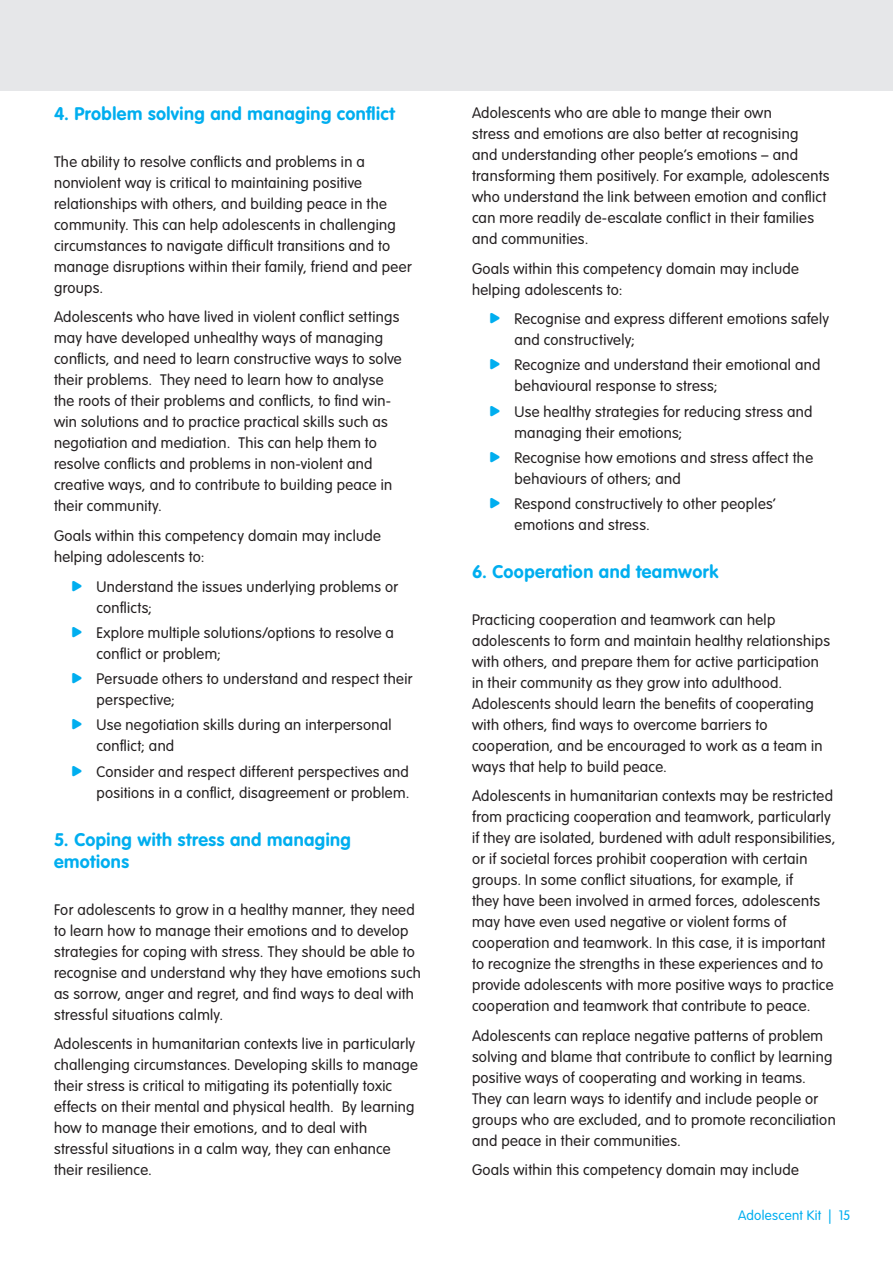
<style>
.page{position:relative;width:893px;height:1263px;background:#fff}
.page>*{position:absolute;margin:0;border:0;box-sizing:border-box;transform-origin:0 0}
.Subheading{font:700 18px/22.5px "VAG Rounded Std";letter-spacing:.025em;color:#00aeef}
.Paragraph_Text{font:300 15px/21px "VAG Rounded Std";letter-spacing:.02em;color:#231f20}
.t1{font:300 13.5px "VAG Rounded Std";letter-spacing:.025em;color:#00aeef}
.s1{color:#00aeef}
</style>
<div class="page">
<div style="left:0;top:0;width:893px;height:91px;background:#e6e7e9"></div>
<p class="Subheading" style="left:54px;top:103px;width:342px">4. Problem solving and managing conflict</p>
<p class="Paragraph_Text" style="left:54px;top:152px;width:359px">The ability to resolve conflicts and problems in a nonviolent way is critical to maintaining positive relationships with others, and building peace in the community. This can help adolescents in challenging circumstances to navigate difficult transitions and to manage disruptions within their family, friend and peer groups.</p>
<p class="Paragraph_Text" style="left:54px;top:307px;width:349px">Adolescents who have lived in violent conflict settings may have developed unhealthy ways of managing conflicts, and need to learn constructive ways to solve their problems. They need to learn how to analyse the roots of their problems and conflicts, to find win&shy;win solutions and to practice practical skills such as negotiation and mediation. This can help them to resolve conflicts and problems in non-violent and creative ways, and to contribute to building peace in their community.</p>
<p class="Paragraph_Text" style="left:54px;top:526px;width:328px">Goals within this competency domain may include helping adolescents to:</p>
<p class="Paragraph_Text" style="left:97px;top:576px;width:303px;text-indent:-26px"><span class="s1">•</span> Understand the issues underlying problems or conflicts;</p>
<p class="Paragraph_Text" style="left:97px;top:622px;width:299px;text-indent:-26px"><span class="s1">•</span> Explore multiple solutions/options to resolve a conflict or problem;</p>
<p class="Paragraph_Text" style="left:97px;top:669px;width:317px;text-indent:-26px"><span class="s1">•</span> Persuade others to understand and respect their perspective;</p>
<p class="Paragraph_Text" style="left:97px;top:715px;width:297px;text-indent:-26px"><span class="s1">•</span> Use negotiation skills during an interpersonal conflict; and</p>
<p class="Paragraph_Text" style="left:71px;top:761px;width:340px;text-align:right"><span class="s1">•</span> Consider and respect different perspectives and positions in a conflict, disagreement or problem.</p>
<p class="Subheading" style="left:54px;top:829px;width:298px">5. Coping with stress and managing emotions</p>
<p class="Paragraph_Text" style="left:54px;top:899px;width:368px">For adolescents to grow in a healthy manner, they need to learn how to manage their emotions and to develop strategies for coping with stress. They should be able to recognise and understand why they have emotions such as sorrow, anger and regret, and find ways to deal with stressful situations calmly.</p>
<p class="Paragraph_Text" style="left:54px;top:1034px;width:365px">Adolescents in humanitarian contexts live in particularly challenging circumstances. Developing skills to manage their stress is critical to mitigating its potentially toxic effects on their mental and physical health. By learning how to manage their emotions, and to deal with stressful situations in a calm way, they can enhance their resilience.</p>
<p class="Paragraph_Text" style="left:472px;top:103px;width:359px">Adolescents who are able to mange their own<br>stress and emotions are also better at recognising<br>and understanding other people’s emotions – and transforming them positively. For example, adolescents who understand the link between emotion and conflict can more readily de-escalate conflict in their families and communities.</p>
<p class="Paragraph_Text" style="left:472px;top:258px;width:328px">Goals within this competency domain may include helping adolescents to:</p>
<p class="Paragraph_Text" style="left:514px;top:309px;width:316px;text-indent:-26px"><span class="s1">•</span> Recognise and express different emotions safely and constructively;</p>
<p class="Paragraph_Text" style="left:514px;top:355px;width:307px;text-indent:-26px"><span class="s1">•</span> Recognize and understand their emotional and behavioural response to stress;</p>
<p class="Paragraph_Text" style="left:514px;top:401px;width:299px;text-indent:-26px"><span class="s1">•</span> Use healthy strategies for reducing stress and managing their emotions;</p>
<p class="Paragraph_Text" style="left:514px;top:448px;width:300px;text-indent:-26px"><span class="s1">•</span> Recognise how emotions and stress affect the behaviours of others; and</p>
<p class="Paragraph_Text" style="left:514px;top:494px;width:263px;text-indent:-26px"><span class="s1">•</span> Respond constructively to other peoples’ emotions and stress.</p>
<p class="Subheading" style="left:472px;top:561px;width:248px">6. Cooperation and teamwork</p>
<p class="Paragraph_Text" style="left:472px;top:609px;width:359px">Practicing cooperation and teamwork can help adolescents to form and maintain healthy relationships with others, and prepare them for active participation in their community as they grow into adulthood.<br>Adolescents should learn the benefits of cooperating with others, find ways to overcome barriers to cooperation, and be encouraged to work as a team in ways that help to build peace.</p>
<p class="Paragraph_Text" style="left:472px;top:786px;width:365px">Adolescents in humanitarian contexts may be restricted from practicing cooperation and teamwork, particularly if they are isolated, burdened with adult responsibilities, or if societal forces prohibit cooperation with certain groups. In some conflict situations, for example, if<br>they have been involved in armed forces, adolescents may have even used negative or violent forms of cooperation and teamwork. In this case, it is important to recognize the strengths in these experiences and to provide adolescents with more positive ways to practice cooperation and teamwork that contribute to peace.</p>
<p class="Paragraph_Text" style="left:472px;top:1025px;width:365px">Adolescents can replace negative patterns of problem solving and blame that contribute to conflict by learning positive ways of cooperating and working in teams.<br>They can learn ways to identify and include people or groups who are excluded, and to promote reconciliation and peace in their communities.</p>
<p class="Paragraph_Text" style="left:472px;top:1160px;width:328px">Goals within this competency domain may include</p>
<p class="t1" style="left:738px;top:1208px;width:114px">Adolescent Kit | 15</p>
</div>
